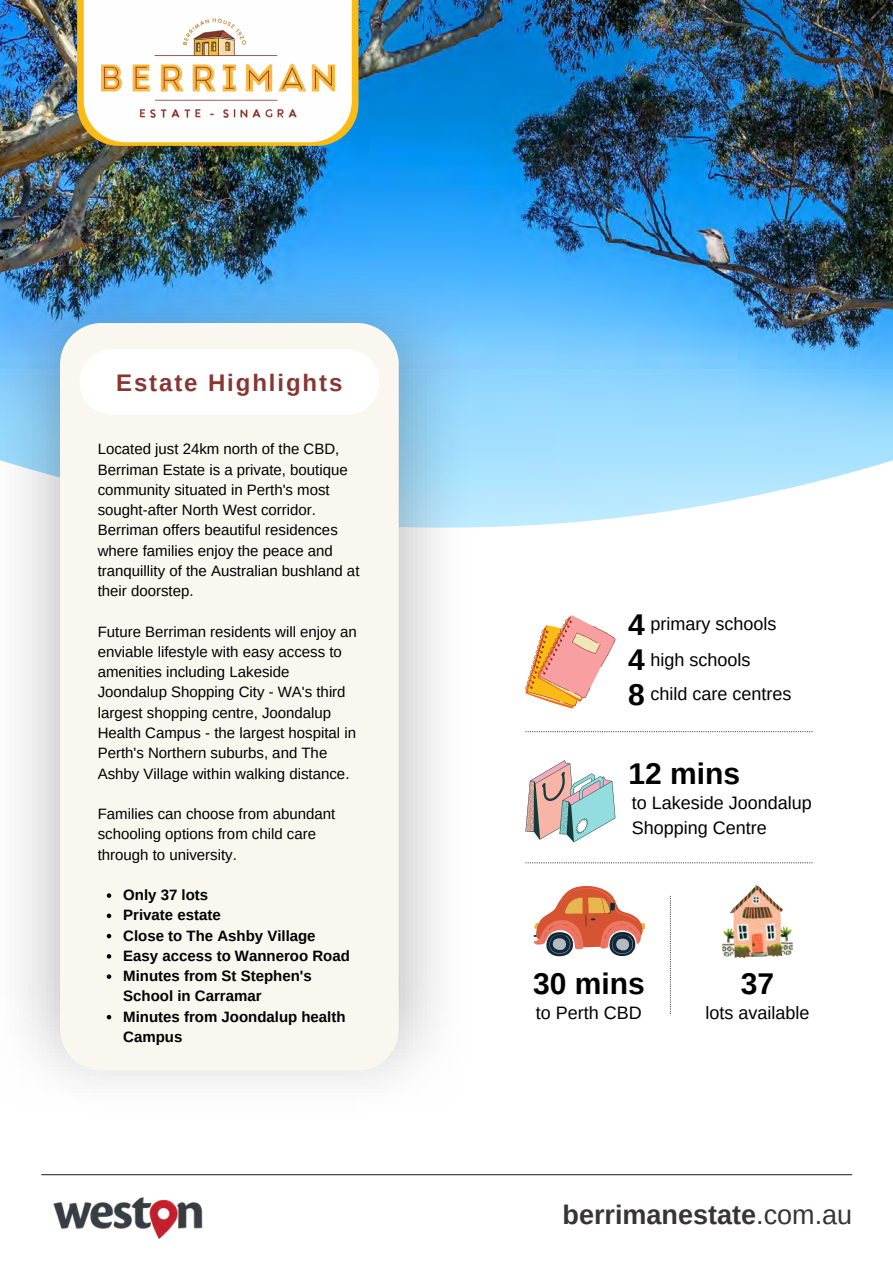
<style>
.page{position:relative;width:893px;height:1264px;background:#fff}
.page>*{position:absolute;margin:0;border:0;box-sizing:border-box;transform-origin:0 0}
.t1{font:700 30px "Arimo";color:#000}
.t2{font:700 27px "Arimo";color:#373435}
.t3{font:700 24px "Arimo";letter-spacing:.08em;color:#873731}
.t4{font:18px/24.8px "Arimo";color:#000}
.t5{font:15px/20.2px "Arimo";color:#000}
.t6{font:700 15px/20.2px "Arimo";color:#000}
.s1{font-weight:400}
</style>
<div class="page">
<img style="left:0;top:0;width:892px;height:1176px">
<hr style="left:42px;top:1174px;width:809px;height:1px;background:#373435">
<img style="left:53px;top:1197px;width:150px;height:43px">
<img style="left:0;top:273px;width:471px;height:846px">
<div style="left:60px;top:323px;width:339px;height:747px;background:#faf6f0"></div>
<div style="left:80px;top:349px;width:299px;height:65px;background:#fff;border-radius:32px"></div>
<svg style="left:525px;top:615px;width:90px;height:93px"></svg>
<svg style="left:525px;top:760px;width:90px;height:82px"></svg>
<svg style="left:532px;top:885px;width:113px;height:72px"></svg>
<img style="left:722px;top:885px;width:70px;height:72px">
<svg style="left:525px;top:731px;width:287px;height:1px"></svg>
<svg style="left:525px;top:862px;width:287px;height:1px"></svg>
<svg style="left:669px;top:895px;width:2px;height:118px"></svg>
<svg style="left:77px;top:0;width:281px;height:146px;background:#d4ad32"></svg>
<div style="left:84px;top:0;width:268px;height:142px;background:#fefefe"></div>
<img style="left:101px;top:18px;width:233px;height:99px">
<svg style="left:107px;top:893px;width:4px;height:4px"></svg>
<svg style="left:107px;top:913px;width:4px;height:5px"></svg>
<svg style="left:107px;top:933px;width:4px;height:5px"></svg>
<svg style="left:107px;top:954px;width:4px;height:4px"></svg>
<svg style="left:107px;top:974px;width:4px;height:4px"></svg>
<svg style="left:107px;top:1014px;width:4px;height:5px"></svg>
<p class="t3" style="left:116px;top:369px;width:228px">Estate Highlights</p>
<h4 class="t5" style="left:98px;top:439px;width:263px">Located just 24km north of the CBD, Berriman Estate is a private, boutique community situated in Perth's most sought-after North West corridor.<br>Berriman offers beautiful residences where families enjoy the peace and tranquillity of the Australian bushland at their doorstep.</h4>
<p class="t5" style="left:98px;top:621px;width:261px">Future Berriman residents will enjoy an enviable lifestyle with easy access to amenities including Lakeside Joondalup Shopping City - WA's third largest shopping centre, Joondalup Health Campus - the largest hospital in Perth's Northern suburbs, and The Ashby Village within walking distance.</p>
<h4 class="t5" style="left:98px;top:803px;width:239px">Families can choose from abundant schooling options from child care through to university.</h4>
<p class="t6" style="left:123px;top:884px;width:86px">Only 37 lots</p>
<h1 class="t6" style="left:123px;top:905px;width:99px">Private estate</h1>
<h4 class="t6" style="left:123px;top:925px;width:194px">Close to The Ashby Village</h4>
<p class="t6" style="left:123px;top:945px;width:228px">Easy access to Wanneroo Road</p>
<h1 class="t6" style="left:123px;top:965px;width:190px">Minutes from St Stephen's<br>School in Carramar</h1>
<h4 class="t6" style="left:123px;top:1006px;width:224px">Minutes from Joondalup health<br>Campus</h4>
<p class="t1" style="left:628px;top:608px;width:18px">4</p>
<p class="t4" style="left:650px;top:611px;width:127px">primary schools</p>
<p class="t1" style="left:628px;top:642px;width:18px">4</p>
<p class="t4" style="left:650px;top:647px;width:102px">high schools</p>
<h3 class="t1" style="left:628px;top:678px;width:18px">8</h3>
<p class="t4" style="left:650px;top:681px;width:142px">child care centres</p>
<p class="t1" style="left:628px;top:756px;width:113px">12 mins</p>
<p class="t4" style="left:631px;top:790px;width:182px">to Lakeside Joondalup<br>Shopping Centre</p>
<p class="t1" style="left:533px;top:966px;width:113px">30 mins</p>
<p class="t4" style="left:536px;top:1000px;width:107px">to Perth CBD</p>
<h4 class="t1" style="left:740px;top:966px;width:35px">37</h4>
<p class="t4" style="left:705px;top:1000px;width:106px">lots available</p>
<p class="t2" style="left:562px;top:1198px;width:291px">berrimanestate<span class="s1">.com.au</span></p>
</div>
